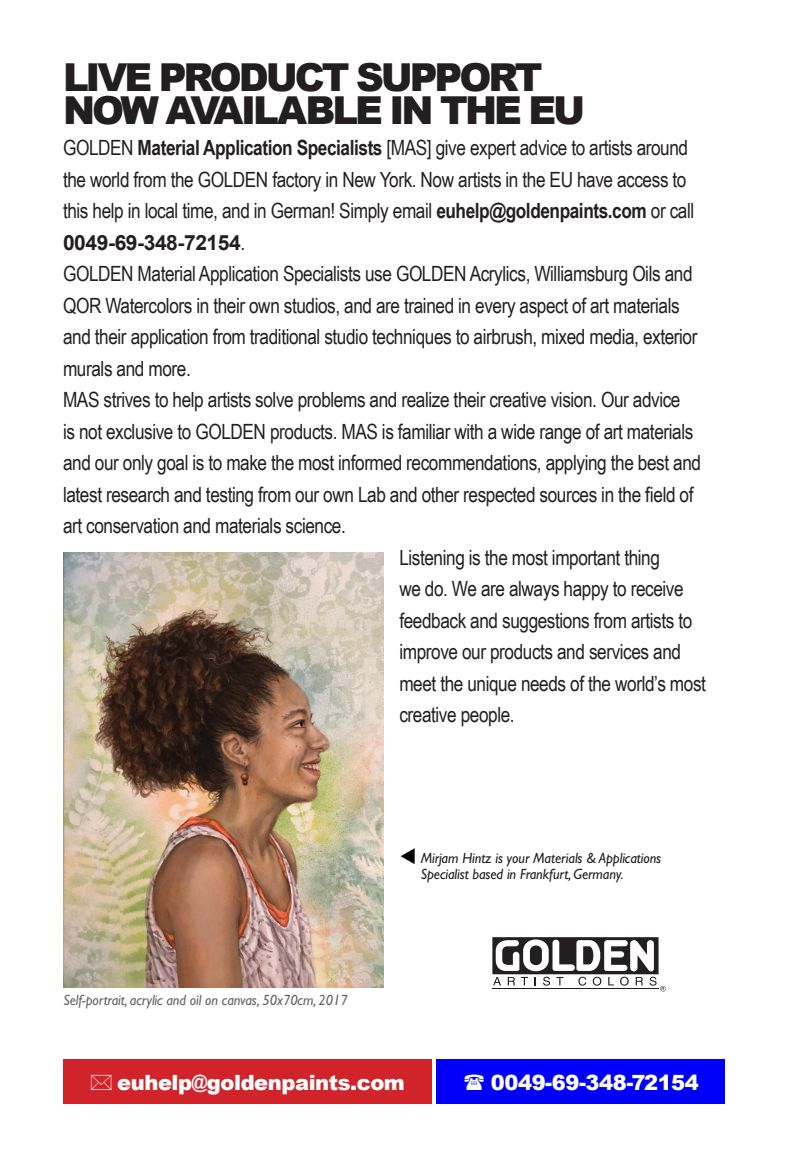
<style>
.page{position:relative;width:788px;height:1166px;background:#fff}
.page>*{position:absolute;margin:0;border:0;box-sizing:border-box;transform-origin:0 0}
.t1{font:900 38.5px/32.2px "Arial";letter-spacing:-.08em;color:#231f20}
.t2{font:21px/31.5px "Arial Narrow";letter-spacing:-.02em;color:#231f20}
.t3{font:900 21px "Arial";letter-spacing:-.02em;color:#fff}
.Body{font:italic 14.88px/15.8px "Gill Sans";letter-spacing:-.005em;color:#231f20;scale:.95 1}
.Body-2{font:italic 14.88px "Gill Sans";letter-spacing:-.005em;color:#696362;scale:.95 1}
.s1{font-weight:700}
.s2{font-family:"Arial";font-weight:700}
.s3{color:#000}
</style>
<div class="page">
<div style="left:63px;top:1059px;width:368px;height:44px;background:#d1232a"></div>
<div style="left:436px;top:1059px;width:288px;height:44px;background:#0000fa"></div>
<img style="left:63px;top:552px;width:320px;height:435px">
<svg style="left:492px;top:937px;width:173px;height:54px"></svg>
<p class="t1" style="left:63px;top:60px;width:523px">LIVE PRODUCT SUPPORT<br>NOW AVAILABLE IN THE EU</p>
<p class="t2" style="left:63px;top:131px;width:632px">GOLDEN <span class="s1">Material Application Specialists</span> [MAS] give expert advice to artists around the world from the GOLDEN factory in New York. Now artists in the EU have access to this help in local time, and in German! Simply email <span class="s1">euhelp@goldenpaints.com</span> or call <span class="s2">0049-69-348-72154</span>.</p>
<p class="t2" style="left:63px;top:257px;width:636px">GOLDEN Material Application Specialists use GOLDEN Acrylics, Williamsburg Oils and QOR Watercolors in their own studios, and are trained in every aspect of art materials and their application from traditional studio techniques to airbrush, mixed media, exterior murals and more.</p>
<p class="t2" style="left:63px;top:383px;width:639px">MAS strives to help artists solve problems and realize their creative vision. Our advice<br>is not exclusive to GOLDEN products. MAS is familiar with a wide range of art materials and our only goal is to make the most informed recommendations, applying the best and latest research and testing from our own Lab and other respected sources in the field of art conservation and materials science.</p>
<p class="t2" style="left:399px;top:541px;width:308px">Listening is the most important thing<br>we do. We are always happy to receive feedback and suggestions from artists to improve our products and services and meet the unique needs of the world’s most creative people.</p>
<p class="Body-2" style="left:63px;top:991px;width:301px">Self-portrait, acrylic and oil on canvas, 50x70cm, 2017</p>
<p class="Body" style="left:420px;top:849px;width:255px;text-indent:-21px"><span class="s3">▼</span> Mirjam Hintz is your Materials &amp; Applications<br>Specialist based in Frankfurt, Germany.</p>
<p class="t3" style="left:117px;top:1067px;width:289px">euhelp@goldenpaints.com</p>
<p class="t3" style="left:491px;top:1067px;width:209px">0049-69-348-72154</p>
</div>
